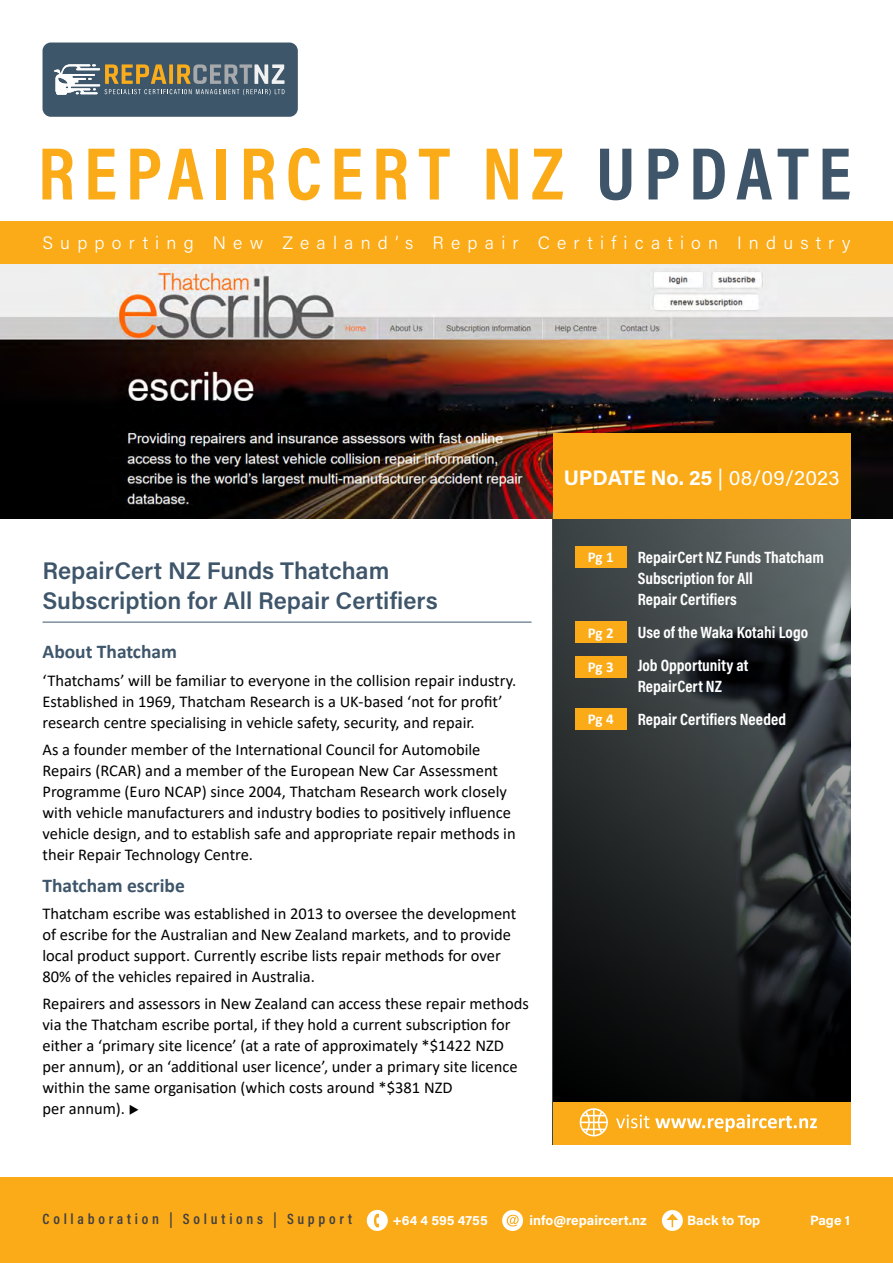
<style>
.page{position:relative;width:893px;height:1263px;background:#fff}
.page>*{position:absolute;margin:0;border:0;box-sizing:border-box;transform-origin:0 0}
.t1{font:700 75px "Acumin Pro Cond";letter-spacing:.12em;color:#fbab18}
.t2{font:600 24px/30px "Acumin Pro";color:#3e556a}
.t3{font:700 21px "Acumin Pro";letter-spacing:-.01em;color:#fff}
.t4{font:700 19.5px "Calibri";color:#3e556a}
.t5{font:300 18px "Acumin Pro";letter-spacing:.4em;color:#fff}
.t6{font:16.5px/21px "Calibri";color:#000}
.t7{font:700 16.5px/21px "Acumin Pro Cond";color:#fff}
.t8{font:600 15px "Acumin Pro Cond";letter-spacing:.25em;color:#414042}
.t9{font:700 15px "Calibri";color:#fff}
.t10{font:700 13.5px "Acumin Pro";color:#fff}
.s1{color:#3e556a}
.s2{font-weight:400}
</style>
<div class="page">
<div style="left:0;top:1178px;width:893px;height:85px;background:#fbab18"></div>
<div style="left:367px;top:1210px;width:21px;height:21px;background:#fff;border-radius:50%"></div>
<svg style="left:374px;top:1214px;width:5px;height:13px"></svg>
<div style="left:502px;top:1210px;width:21px;height:21px;background:#fff;border-radius:50%"></div>
<svg style="left:507px;top:1215px;width:12px;height:11px"></svg>
<div style="left:662px;top:1210px;width:21px;height:21px;background:#fff;border-radius:50%"></div>
<svg style="left:666px;top:1214px;width:12px;height:13px"></svg>
<img style="left:0;top:264px;width:893px;height:255px">
<svg style="left:553px;top:519px;width:297px;height:583px;background:#2b2f30"></svg>
<div style="left:0;top:221px;width:893px;height:43px;background:#fbab18"></div>
<div style="left:43px;top:43px;width:255px;height:74px;background:#3d566a;border-radius:8px"></div>
<svg style="left:54px;top:64px;width:231px;height:31px"></svg>
<div style="left:553px;top:433px;width:297px;height:86px;background:#fbab18"></div>
<div style="left:575px;top:546px;width:51px;height:21px;background:#fbab18"></div>
<div style="left:575px;top:622px;width:51px;height:21px;background:#fbab18"></div>
<div style="left:575px;top:708px;width:51px;height:22px;background:#fbab18"></div>
<div style="left:553px;top:1102px;width:297px;height:43px;background:#fbab18"></div>
<svg style="left:616px;top:1114px;width:201px;height:18px"></svg>
<svg style="left:580px;top:1108px;width:28px;height:28px"></svg>
<div style="left:575px;top:657px;width:51px;height:21px;background:#fbab18"></div>
<hr style="left:43px;top:622px;width:488px;height:1px;background:#3e556a">
<h1 class="t1" style="left:38px;top:124px;width:815px">REPAIRCERT NZ <span class="s1">UPDATE</span></h1>
<p class="t5" style="left:43px;top:231px;width:809px">Supporting New Zealand’s Repair Certification Industry</p>
<h2 class="t2" style="left:43px;top:554px;width:397px">RepairCert NZ Funds Thatcham<br>Subscription for All Repair Certifiers</h2>
<p class="t4" style="left:43px;top:638px;width:136px">About Thatcham</p>
<p class="t6" style="left:43px;top:669px;width:475px">‘Thatchams’ will be familiar to everyone in the collision repair industry.<br>Established in 1969, Thatcham Research is a UK-based ‘not for profit’ research centre specialising in vehicle safety, security, and repair.</p>
<p class="t6" style="left:43px;top:738px;width:475px">As a founder member of the International Council for Automobile Repairs (RCAR) and a member of the European New Car Assessment Programme (Euro NCAP) since 2004, Thatcham Research work closely with vehicle manufacturers and industry bodies to positively influence vehicle design, and to establish safe and appropriate repair methods in their Repair Technology Centre.</p>
<p class="t4" style="left:43px;top:871px;width:144px">Thatcham escribe</p>
<p class="t6" style="left:43px;top:902px;width:475px">Thatcham escribe was established in 2013 to oversee the development of escribe for the Australian and New Zealand markets, and to provide local product support. Currently escribe lists repair methods for over 80% of the vehicles repaired in Australia.</p>
<p class="t6" style="left:43px;top:993px;width:488px">Repairers and assessors in New Zealand can access these repair methods via the Thatcham escribe portal, if they hold a current subscription for either a ‘primary site licence’ (at a rate of approximately *$1422 NZD per annum), or an ‘additional user licence’, under a primary site licence within the same organisation (which costs around *$381 NZD<br>per annum). ◆</p>
<p class="t3" style="left:564px;top:463px;width:277px">UPDATE No. 25 <span class="s2">| 08/09/2023</span></p>
<p class="t9" style="left:588px;top:546px;width:28px">Pg 1</p>
<p class="t9" style="left:588px;top:622px;width:28px">Pg 2</p>
<p class="t9" style="left:588px;top:657px;width:28px">Pg 3</p>
<p class="t9" style="left:588px;top:708px;width:28px">Pg 4</p>
<p class="t7" style="left:638px;top:546px;width:188px">RepairCert NZ Funds Thatcham<br>Subscription for All<br>Repair Certifiers</p>
<p class="t7" style="left:638px;top:615px;width:172px;line-height:33px">Use of the Waka Kotahi Logo<br>Job Opportunity at</p>
<p class="t7" style="left:638px;top:669px;width:150px;line-height:33px">RepairCert NZ<br>Repair Certifiers Needed</p>
<p class="t8" style="left:43px;top:1209px;width:311px">Collaboration | Solutions | Support</p>
<p class="t10" style="left:392px;top:1210px;width:97px">+64 4 595 4755</p>
<p class="t10" style="left:687px;top:1210px;width:75px">Back to Top</p>
<p class="t10" style="left:810px;top:1210px;width:42px">Page 1</p>
<p class="t10" style="left:529px;top:1210px;width:119px">info@repaircert.nz</p>
</div>
